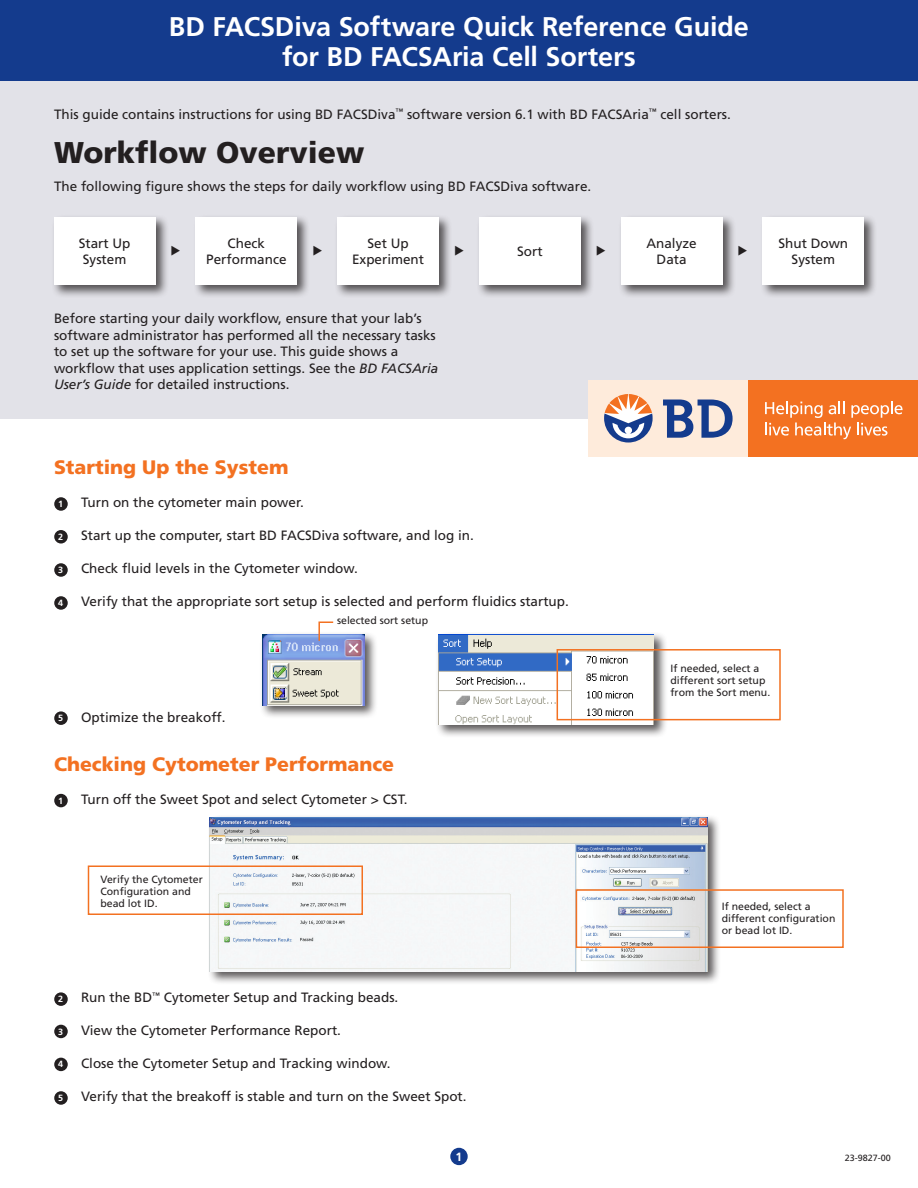
<style>
.page{position:relative;width:918px;height:1188px;background:#fff}
.page>*{position:absolute;margin:0;border:0;box-sizing:border-box;transform-origin:0 0}
.t1{font:900 30px "Frutiger";color:#231f20}
.Product_name_Sub{font:700 27px "Frutiger";letter-spacing:-.005em;color:#fff}
.t2{font:900 19.5px "Frutiger";color:#f37121}
.t3{font:13.5px/16.5px "Frutiger";color:#231f20}
.t4{font:700 12px "Frutiger";color:#fff}
.t5{font:10.5px "Frutiger";color:#231f20}
.t6{font:9px "Frutiger";color:#231f20}
.t7{font:700 9px "Frutiger";color:#fff}
.s1{font-style:italic}
</style>
<div class="page">
<div style="left:0;top:81px;width:918px;height:337px;background:#e2e2e8"></div>
<div style="left:0;top:0;width:918px;height:81px;background:#143b8d"></div>
<div style="left:51px;top:214px;width:124px;height:91px;background:#231f20;opacity:.75"></div>
<div style="left:54px;top:217px;width:101px;height:68px;background:#fff"></div>
<div style="left:193px;top:214px;width:124px;height:91px;background:#231f20;opacity:.75"></div>
<div style="left:196px;top:217px;width:101px;height:68px;background:#fff"></div>
<div style="left:335px;top:214px;width:123px;height:91px;background:#231f20;opacity:.75"></div>
<div style="left:338px;top:217px;width:101px;height:68px;background:#fff"></div>
<div style="left:476px;top:214px;width:124px;height:91px;background:#231f20;opacity:.75"></div>
<div style="left:479px;top:217px;width:101px;height:68px;background:#fff"></div>
<div style="left:618px;top:214px;width:124px;height:91px;background:#231f20;opacity:.75"></div>
<div style="left:621px;top:217px;width:101px;height:68px;background:#fff"></div>
<div style="left:760px;top:214px;width:124px;height:91px;background:#231f20;opacity:.75"></div>
<div style="left:763px;top:217px;width:101px;height:68px;background:#fff"></div>
<div style="left:207px;top:815px;width:590px;height:196px;background:#231f20;opacity:.75"></div>
<img style="left:210px;top:818px;width:498px;height:153px">
<div style="left:88px;top:866px;width:275px;height:49px;border:2px solid #f37121"></div>
<div style="left:576px;top:889px;width:268px;height:59px;border:2px solid #f37121"></div>
<div style="left:260px;top:632px;width:127px;height:93px;background:#231f20;opacity:.75"></div>
<img style="left:262px;top:634px;width:102px;height:71px">
<div style="left:436px;top:632px;width:272px;height:113px;background:#231f20;opacity:.75"></div>
<img style="left:439px;top:634px;width:215px;height:91px">
<svg style="left:318px;top:621px;width:17px;height:21px"></svg>
<div style="left:557px;top:649px;width:224px;height:71px;border:2px solid #f37121"></div>
<div style="left:588px;top:380px;width:161px;height:77px;background:#feebdb"></div>
<div style="left:749px;top:380px;width:169px;height:77px;background:#f37121"></div>
<svg style="left:663px;top:400px;width:70px;height:38px"></svg>
<svg style="left:604px;top:394px;width:49px;height:49px"></svg>
<svg style="left:765px;top:401px;width:138px;height:38px"></svg>
<div style="left:450px;top:1148px;width:18px;height:17px;background:#143b8d;border-radius:50%"></div>
<div style="left:54px;top:497px;width:14px;height:14px;background:#231f20;border-radius:50%"></div>
<div style="left:54px;top:530px;width:14px;height:14px;background:#231f20;border-radius:50%"></div>
<div style="left:54px;top:563px;width:14px;height:14px;background:#231f20;border-radius:50%"></div>
<div style="left:54px;top:596px;width:14px;height:14px;background:#231f20;border-radius:50%"></div>
<div style="left:54px;top:711px;width:14px;height:14px;background:#231f20;border-radius:50%"></div>
<div style="left:54px;top:794px;width:14px;height:13px;background:#231f20;border-radius:50%"></div>
<div style="left:54px;top:1091px;width:14px;height:14px;background:#231f20;border-radius:50%"></div>
<div style="left:54px;top:1058px;width:14px;height:13px;background:#231f20;border-radius:50%"></div>
<div style="left:54px;top:1025px;width:14px;height:13px;background:#231f20;border-radius:50%"></div>
<div style="left:54px;top:992px;width:14px;height:14px;background:#231f20;border-radius:50%"></div>
<svg style="left:171px;top:246px;width:4px;height:10px"></svg>
<svg style="left:313px;top:246px;width:4px;height:10px"></svg>
<svg style="left:455px;top:246px;width:3px;height:10px"></svg>
<svg style="left:597px;top:246px;width:3px;height:10px"></svg>
<svg style="left:738px;top:246px;width:4px;height:10px"></svg>
<p class="Product_name_Sub" style="left:169px;top:11px;width:581px">BD FACSDiva Software Quick Reference Guide</p>
<p class="Product_name_Sub" style="left:282px;top:41px;width:355px">for BD FACSAria Cell Sorters</p>
<p class="t3" style="left:54px;top:105px;width:678px">This guide contains instructions for using BD FACSDiva<sup>™</sup> software version 6.1 with BD FACSAria<sup>™</sup> cell sorters.</p>
<p class="t1" style="left:54px;top:134px;width:312px">Workflow Overview</p>
<p class="t3" style="left:54px;top:178px;width:539px">The following figure shows the steps for daily workflow using BD FACSDiva software.</p>
<p class="t3" style="left:79px;top:235px;width:53px">Start Up</p>
<p class="t3" style="left:83px;top:251px;width:45px">System</p>
<p class="t3" style="left:228px;top:235px;width:39px">Check</p>
<p class="t3" style="left:206px;top:251px;width:82px">Performance</p>
<p class="t3" style="left:367px;top:235px;width:43px">Set Up</p>
<p class="t3" style="left:352px;top:251px;width:74px">Experiment</p>
<p class="t3" style="left:54px;top:310px;width:369px">Before starting your daily workflow, ensure that your lab’s</p>
<p class="t3" style="left:54px;top:327px;width:383px">software administrator has performed all the necessary tasks</p>
<p class="t3" style="left:54px;top:343px;width:346px">to set up the software for your use. This guide shows a</p>
<p class="t3" style="left:54px;top:360px;width:386px">workflow that uses application settings. See the <span class="s1">BD FACSAria<br>User’s Guide</span> for detailed instructions.</p>
<p class="t3" style="left:517px;top:243px;width:27px">Sort</p>
<p class="t2" style="left:54px;top:456px;width:236px">Starting Up the System</p>
<p class="t3" style="left:81px;top:494px;width:224px">Turn on the cytometer main power.</p>
<p class="t3" style="left:81px;top:527px;width:394px">Start up the computer, start BD FACSDiva software, and log in.</p>
<p class="t3" style="left:81px;top:560px;width:278px">Check fluid levels in the Cytometer window.</p>
<p class="t3" style="left:81px;top:593px;width:489px">Verify that the appropriate sort setup is selected and perform fluidics startup.</p>
<p class="t7" style="left:58px;top:499px;width:7px">1</p>
<p class="t7" style="left:58px;top:531px;width:7px">2</p>
<p class="t7" style="left:58px;top:565px;width:7px">3</p>
<p class="t7" style="left:58px;top:598px;width:7px">4</p>
<p class="t5" style="left:337px;top:614px;width:93px">selected sort setup</p>
<p class="t3" style="left:81px;top:709px;width:146px">Optimize the breakoff.</p>
<p class="t2" style="left:54px;top:753px;width:342px">Checking Cytometer Performance</p>
<p class="t3" style="left:81px;top:791px;width:328px">Turn off the Sweet Spot and select Cytometer &gt; CST.</p>
<p class="t7" style="left:58px;top:713px;width:7px">5</p>
<p class="t7" style="left:58px;top:795px;width:7px">1</p>
<p class="t3" style="left:646px;top:235px;width:52px">Analyze</p>
<p class="t3" style="left:657px;top:251px;width:32px">Data</p>
<p class="t3" style="left:779px;top:235px;width:71px">Shut Down</p>
<p class="t3" style="left:792px;top:251px;width:45px">System</p>
<p class="t5" style="left:671px;top:662px;width:90px">If needed, select a</p>
<p class="t5" style="left:671px;top:674px;width:96px">different sort setup</p>
<p class="t5" style="left:671px;top:686px;width:101px">from the Sort menu.</p>
<p class="t5" style="left:100px;top:873px;width:104px">Verify the Cytometer</p>
<p class="t5" style="left:100px;top:885px;width:92px">Configuration and</p>
<p class="t5" style="left:100px;top:897px;width:59px">bead lot ID.</p>
<p class="t5" style="left:722px;top:901px;width:90px">If needed, select a</p>
<p class="t5" style="left:722px;top:913px;width:115px">different configuration</p>
<p class="t5" style="left:722px;top:925px;width:72px">or bead lot ID.</p>
<p class="t7" style="left:58px;top:994px;width:7px">2</p>
<p class="t7" style="left:58px;top:1026px;width:7px">3</p>
<p class="t7" style="left:58px;top:1059px;width:7px">4</p>
<p class="t7" style="left:58px;top:1093px;width:7px">5</p>
<p class="t3" style="left:81px;top:989px;width:319px">Run the BD<sup>™</sup> Cytometer Setup and Tracking beads.</p>
<p class="t3" style="left:81px;top:1022px;width:262px">View the Cytometer Performance Report.</p>
<p class="t3" style="left:81px;top:1055px;width:311px">Close the Cytometer Setup and Tracking window.</p>
<p class="t3" style="left:81px;top:1088px;width:387px">Verify that the breakoff is stable and turn on the Sweet Spot.</p>
<p class="t4" style="left:456px;top:1150px;width:8px">1</p>
<p class="t6" style="left:845px;top:1153px;width:48px">23-9827-00</p>
</div>
